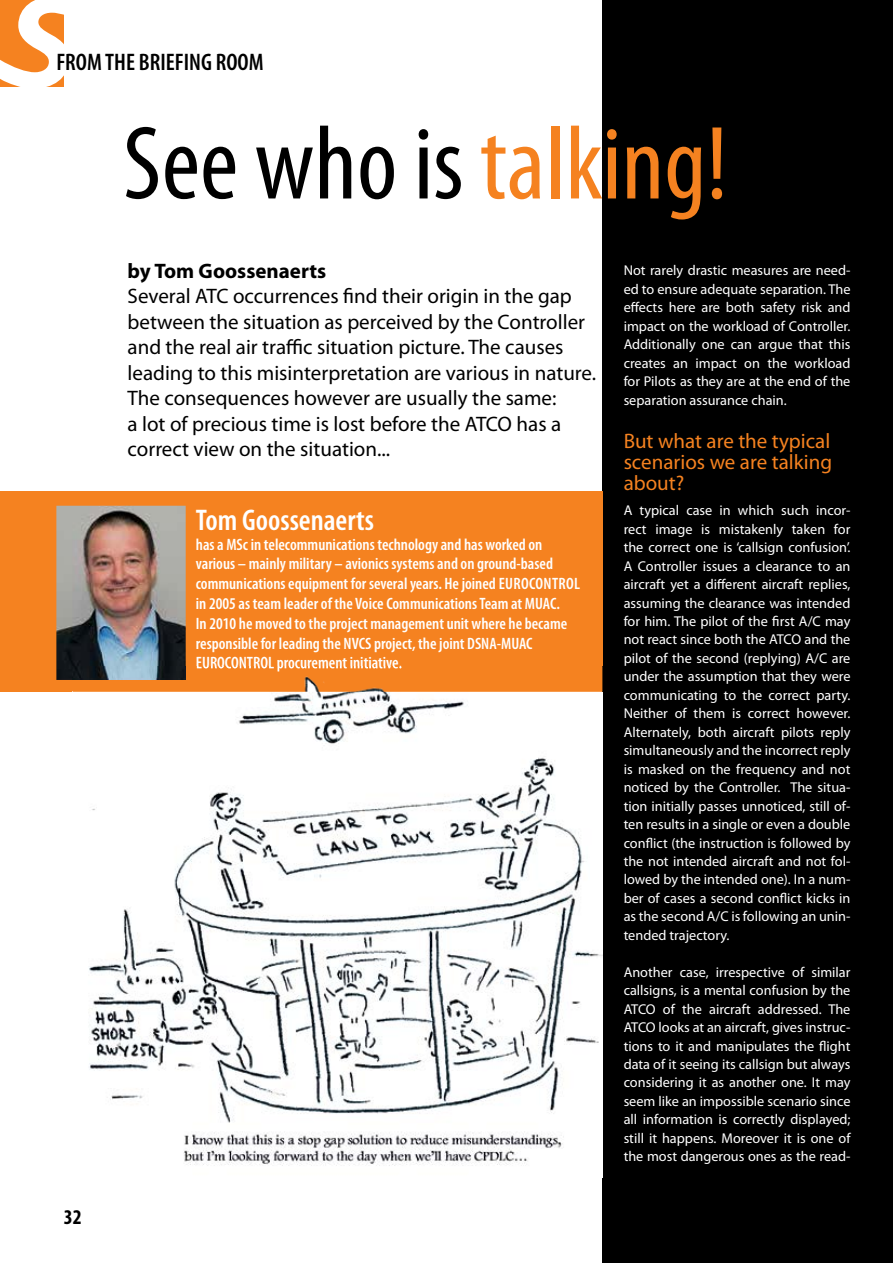
<style>
.page{position:relative;width:893px;height:1263px;background:#fff}
.page>*{position:absolute;margin:0;border:0;box-sizing:border-box;transform-origin:0 0}
.t1{font:condensed 105.3px "Myriad Pro";color:#000}
.t2{font:600 condensed 30px "Myriad Pro";color:#fff}
.t3{font:600 condensed 24px "Myriad Pro";color:#000}
.t4{font:21px/25.5px "Myriad Pro";color:#000}
.t5{font:21px/21px "Myriad Pro";color:#f58220;text-align:justify}
.t6{font:700 21px "Myriad Pro";color:#000}
.t7{font:700 condensed 21px "Myriad Pro";color:#000}
.t8{font:600 condensed 16.5px/19.8px "Myriad Pro";color:#fff}
.t9{font:14.25px/18.5px "Myriad Pro";color:#fff;text-align:justify}
.s1{color:#f58220}
</style>
<div class="page">
<svg style="left:0;top:0;width:64px;height:87px"></svg>
<div style="left:602px;top:0;width:291px;height:1263px;background:#000"></div>
<div style="left:0;top:491px;width:602px;height:201px;background:#f58220"></div>
<img style="left:56px;top:506px;width:130px;height:174px">
<img style="left:73px;top:666px;width:529px;height:500px">
<img style="left:602px;top:666px;width:1px;height:512px">
<img style="left:197px;top:666px;width:204px;height:5px">
<img style="left:73px;top:666px;width:113px;height:14px">
<h3 class="t3" style="left:56px;top:48px;width:209px">FROM THE BRIEFING ROOM</h3>
<h1 class="t1" style="left:123px;top:107px;width:606px">See who is <span class="s1">talking!</span></h1>
<h3 class="t7" style="left:64px;top:1205px;width:19px">32</h3>
<h3 class="t6" style="left:128px;top:259px;width:200px">by Tom Goossenaerts</h3>
<p class="t4" style="left:128px;top:284px;width:470px">Several ATC occurrences find their origin in the gap between the situation as perceived by the Controller and the real air traffic situation picture. The causes leading to this misinterpretation are various in nature.<br>The consequences however are usually the same:<br>a lot of precious time is lost before the ATCO has a correct view on the situation...</p>
<h2 class="t2" style="left:196px;top:503px;width:180px">Tom Goossenaerts</h2>
<p class="t8" style="left:196px;top:534px;width:386px">has a MSc in telecommunications technology and has worked on various – mainly military – avionics systems and on ground-based communications equipment for several years. He joined EUROCONTROL in 2005 as team leader of the Voice Communications Team at MUAC.<br>In 2010 he moved to the project management unit where he became responsible for leading the NVCS project, the joint DSNA-MUAC EUROCONTROL procurement initiative.</p>
<p class="t9" style="left:624px;top:262px;width:228px">Not rarely drastic measures are need&shy;ed to ensure adequate separation. The effects here are both safety risk and impact on the workload of Controller.<br>Additionally one can argue that this creates an impact on the workload for Pilots as they are at the end of the separation assurance chain.</p>
<h3 class="t5" style="left:624px;top:431px;width:210px">But what are the typical scenarios we are talking about?</h3>
<p class="t9" style="left:624px;top:502px;width:228px">A typical case in which such incor&shy;rect image is mistakenly taken for the correct one is ‘callsign confusion’.<br>A Controller issues a clearance to an aircraft yet a different aircraft replies, assuming the clearance was intended for him. The pilot of the first A/C may not react since both the ATCO and the pilot of the second (replying) A/C are under the assumption that they were communicating to the correct party.<br>Neither of them is correct however.<br>Alternately, both aircraft pilots reply simultaneously and the incorrect reply is masked on the frequency and not noticed by the Controller. The situa&shy;tion initially passes unnoticed, still of&shy;ten results in a single or even a double conflict (the instruction is followed by the not intended aircraft and not fol&shy;lowed by the intended one). In a num&shy;ber of cases a second conflict kicks in as the second A/C is following an unin&shy;tended trajectory.</p>
<p class="t9" style="left:624px;top:963px;width:228px">Another case, irrespective of similar callsigns, is a mental confusion by the ATCO of the aircraft addressed. The ATCO looks at an aircraft, gives instruc&shy;tions to it and manipulates the flight data of it seeing its callsign but always considering it as another one. It may seem like an impossible scenario since all information is correctly displayed; still it happens. Moreover it is one of the most dangerous ones as the read-</p>
</div>
